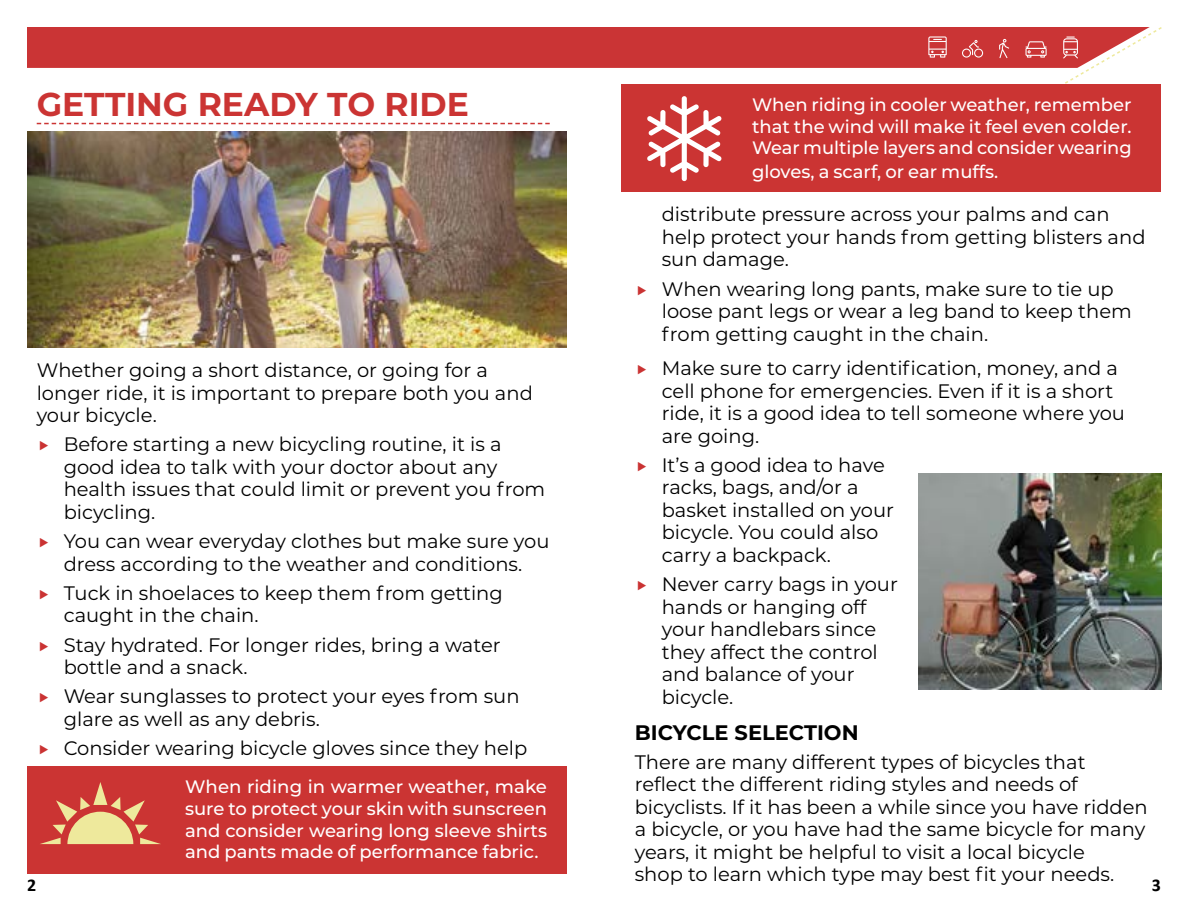
<style>
.page{position:relative;width:1188px;height:918px;background:#fff}
.page>*{position:absolute;margin:0;border:0;box-sizing:border-box;transform-origin:0 0}
.t1{font:700 33px "Montserrat";color:#cb3433}
.t2{font:700 21px "Montserrat";color:#000}
.t3{font:19.5px/22.5px "Montserrat";color:#000}
.t4{font:500 18px/21.6px "Montserrat";color:#fff;text-align:justify}
.t5{font:700 18px "Calibri";color:#000}
</style>
<div class="page">
<div style="left:27px;top:27px;width:1036px;height:41px;background:#ca3435"></div>
<svg style="left:928px;top:36px;width:19px;height:22px"></svg>
<svg style="left:1026px;top:41px;width:21px;height:17px"></svg>
<svg style="left:962px;top:40px;width:21px;height:18px"></svg>
<svg style="left:999px;top:39px;width:10px;height:19px"></svg>
<svg style="left:1063px;top:27px;width:99px;height:57px"></svg>
<div style="left:28px;top:766px;width:539px;height:108px;background:#cb3433"></div>
<svg style="left:40px;top:782px;width:121px;height:62px"></svg>
<img style="left:919px;top:473px;width:243px;height:216px">
<img style="left:27px;top:131px;width:540px;height:216px">
<svg style="left:37px;top:123px;width:513px;height:1px"></svg>
<div style="left:621px;top:84px;width:540px;height:108px;background:#cb3433"></div>
<svg style="left:647px;top:96px;width:75px;height:85px"></svg>
<h1 class="t1" style="left:37px;top:81px;width:434px">GETTING READY TO RIDE</h1>
<p class="t4" style="left:752px;top:93px;width:381px">When riding in cooler weather, remember that the wind will make it feel even colder.<br>Wear multiple layers and consider wearing</p>
<p class="t4" style="left:752px;top:160px;width:248px">gloves, a scarf, or ear muffs.</p>
<p class="t3" style="left:662px;top:203px;width:485px">distribute pressure across your palms and can help protect your hands from getting blisters and sun damage.</p>
<p class="t3" style="left:662px;top:277px;width:472px">When wearing long pants, make sure to tie up loose pant legs or wear a leg band to keep them from getting caught in the chain.</p>
<p class="t3" style="left:662px;top:356px;width:465px">Make sure to carry identification, money, and a cell phone for emergencies. Even if it is a short ride, it is a good idea to tell someone where you are going.</p>
<p class="t3" style="left:662px;top:453px;width:234px">It’s a good idea to have racks, bags, and/or a basket installed on your bicycle. You could also carry a backpack.</p>
<p class="t3" style="left:662px;top:572px;width:238px">Never carry bags in your hands or hanging off your handlebars since they affect the control and balance of your bicycle.</p>
<p class="t2" style="left:635px;top:717px;width:225px">BICYCLE SELECTION</p>
<p class="t3" style="left:635px;top:750px;width:515px">There are many different types of bicycles that reflect the different riding styles and needs of bicyclists. If it has been a while since you have ridden a bicycle, or you have had the same bicycle for many years, it might be helpful to visit a local bicycle<br>shop to learn which type may best fit your needs.</p>
<p class="t3" style="left:37px;top:358px;width:498px">Whether going a short distance, or going for a longer ride, it is important to prepare both you and your bicycle.</p>
<p class="t3" style="left:64px;top:432px;width:483px">Before starting a new bicycling routine, it is a good idea to talk with your doctor about any health issues that could limit or prevent you from bicycling.</p>
<p class="t3" style="left:64px;top:529px;width:487px">You can wear everyday clothes but make sure you dress according to the weather and conditions.</p>
<p class="t3" style="left:64px;top:581px;width:441px">Tuck in shoelaces to keep them from getting caught in the chain.</p>
<p class="t3" style="left:64px;top:633px;width:438px">Stay hydrated. For longer rides, bring a water bottle and a snack.</p>
<p class="t3" style="left:64px;top:684px;width:457px">Wear sunglasses to protect your eyes from sun glare as well as any debris.</p>
<p class="t3" style="left:64px;top:736px;width:465px">Consider wearing bicycle gloves since they help</p>
<p class="t4" style="left:185px;top:776px;width:364px">When riding in warmer weather, make sure to protect your skin with sunscreen and consider wearing long sleeve shirts and pants made of performance fabric.</p>
<p class="t5" style="left:27px;top:872px;width:11px">2</p>
<p class="t5" style="left:1152px;top:872px;width:11px">3</p>
</div>
